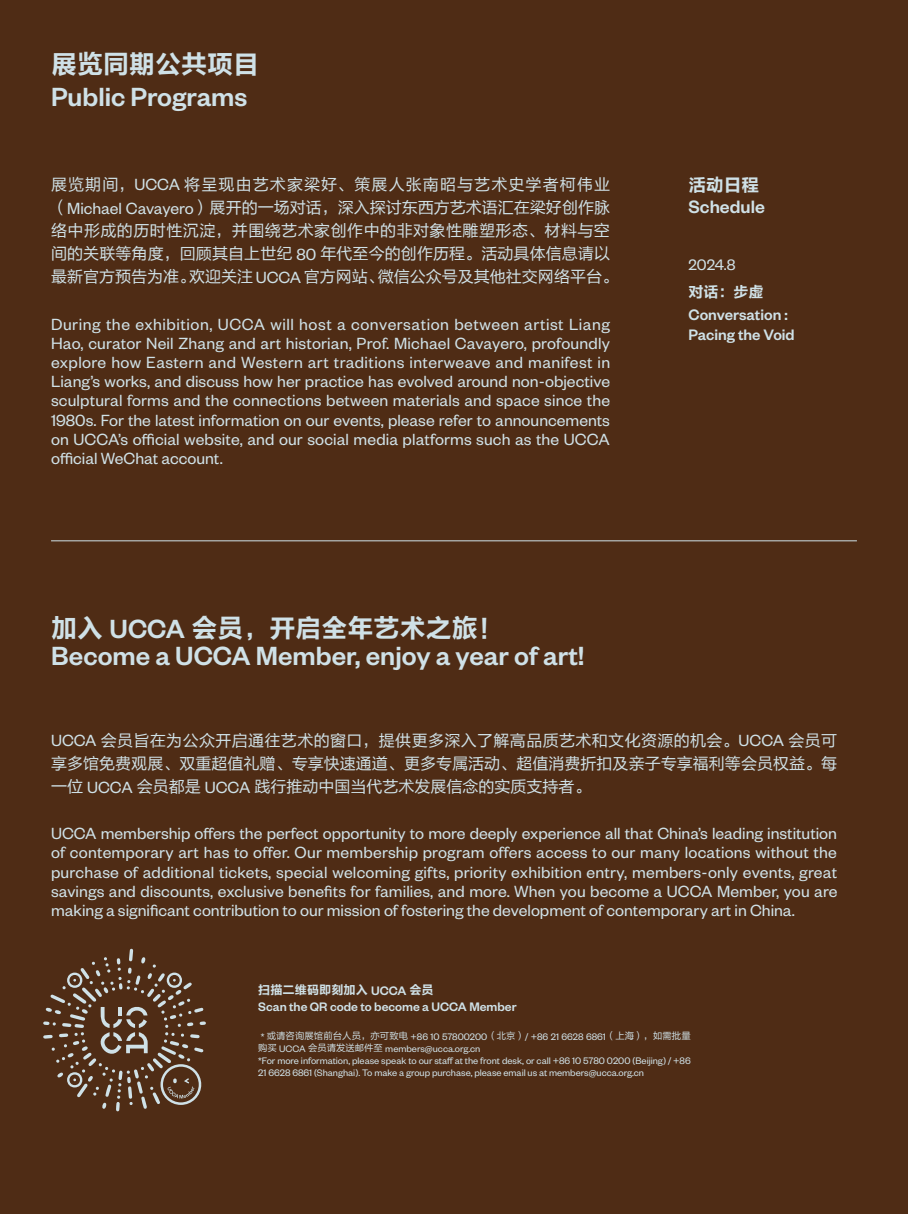
<style>
.page{position:relative;width:908px;height:1214px;background:#fff}
.page>*{position:absolute;margin:0;border:0;box-sizing:border-box;transform-origin:0 0}
.t1{font:500 28.8px "Founders Grotesk";color:#cfe1e7}
.t2{font:26px "FZLTCHK GBK1 0";color:#cfe1e7}
.t3{font:500 19.6px "Founders Grotesk";color:#cfe1e7}
.t4{font:17.8px/19.2px "Founders Grotesk";color:#cfe1e7;text-align:justify}
.t5{font:17.8px "FZLTCHK GBK1 0";color:#cfe1e7}
.t6{font:500 16.6px/19.2px "Founders Grotesk";color:#cfe1e7}
.t7{font:16.6px "Founders Grotesk";color:#cfe1e7}
.t8{font:16px/23.2px "FZLTHK GBK1 0";color:#cfe1e7;text-align:justify}
.t9{font:15px "FZLTCHK GBK1 0";color:#cfe1e7}
.t10{font:500 13.6px "Founders Grotesk";color:#cfe1e7}
.t11{font:12.2px "FZLTCHK GBK1 0";color:#cfe1e7}
.t12{font:10.4px/12px "Founders Grotesk";color:#cfe1e7}
.s1{font-family:"Founders Grotesk";font-size:17.8px}
.s2{font-family:"Founders Grotesk";font-weight:500;font-size:28.8px}
.s3{font-family:"Founders Grotesk";font-weight:500;font-size:13.6px}
.s4{font-family:"FZLTHK GBK1 0";font-size:9.4px}
</style>
<div class="page">
<div style="left:0;top:0;width:907px;height:1213px;background:#4f2c15"></div>
<hr style="left:51px;top:540px;width:805px;height:1px;background:#cfe1e7">
<svg style="left:43px;top:948px;width:163px;height:163px"></svg>
<h2 class="t2" style="left:51px;top:50px;width:209px">展览同期公共项目</h2>
<h1 class="t1" style="left:51px;top:79px;width:198px">Public Programs</h1>
<p class="t8" style="left:51px;top:173px;width:568px;text-align:left">展览期间，<span class="s1">UCCA</span> 将呈现由艺术家梁好、策展人张南昭与艺术史学者柯伟业（<span class="s1">Michael Cavayero</span>）展开的一场对话，深入探讨东西方艺术语汇在梁好创作脉络中形成的历时性沉淀，并围绕艺术家创作中的非对象性雕塑形态、材料与空间的关联等角度，回顾其自上世纪 <span class="s1">80</span> 年代至今的创作历程。活动具体信息请以最新官方预告为准。欢迎关注 <span class="s1">UCCA</span> 官方网站、微信公众号及其他社交网络平台。</p>
<p class="t4" style="left:51px;top:313px;width:560px">During the exhibition, UCCA will host a conversation between artist Liang Hao, curator Neil Zhang and art historian, Prof. Michael Cavayero, profoundly explore how Eastern and Western art traditions interweave and manifest in Liang’s works, and discuss how her practice has evolved around non-objective sculptural forms and the connections between materials and space since the 1980s. For the latest information on our events, please refer to announcements on UCCA’s official website, and our social media platforms such as the UCCA official WeChat account.</p>
<h2 class="t2" style="left:51px;top:613px;width:454px">加入 <span class="s2">UCCA</span> 会员，开启全年艺术之旅！</h2>
<h1 class="t1" style="left:51px;top:637px;width:534px">Become a UCCA Member, enjoy a year of art!</h1>
<p class="t5" style="left:688px;top:175px;width:72px">活动日程</p>
<p class="t3" style="left:688px;top:195px;width:78px">Schedule</p>
<p class="t7" style="left:688px;top:254px;width:48px">2024.8</p>
<p class="t9" style="left:688px;top:284px;width:76px">对话：步虚</p>
<p class="t6" style="left:688px;top:304px;width:108px">Conversation :<br>Pacing the Void</p>
<p class="t8" style="left:51px;top:728px;width:787px"><span class="s1">UCCA</span> 会员旨在为公众开启通往艺术的窗口，提供更多深入了解高品质艺术和文化资源的机会。<span class="s1">UCCA</span> 会员可享多馆免费观展、双重超值礼赠、专享快速通道、更多专属活动、超值消费折扣及亲子专享福利等会员权益。每一位 <span class="s1">UCCA</span> 会员都是 <span class="s1">UCCA</span> 践行推动中国当代艺术发展信念的实质支持者。</p>
<p class="t4" style="left:51px;top:823px;width:787px">UCCA membership offers the perfect opportunity to more deeply experience all that China’s leading institution of contemporary art has to offer. Our membership program offers access to our many locations without the purchase of additional tickets, special welcoming gifts, priority exhibition entry, members-only events, great savings and discounts, exclusive benefits for families, and more. When you become a UCCA Member, you are making a significant contribution to our mission of fostering the development of contemporary art in China.</p>
<p class="t11" style="left:258px;top:983px;width:177px">扫描二维码即刻加入 <span class="s3">UCCA</span> 会员</p>
<p class="t10" style="left:258px;top:998px;width:260px">Scan the QR code to become a UCCA Member</p>
<p class="t12" style="left:258px;top:1029px;width:434px">* <span class="s4">或请咨询展馆前台人员，亦可致电</span> +86 10 57800200<span class="s4">（北京）</span>/ +86 21 6628 6861<span class="s4">（上海），如需批量购买</span> UCCA <span class="s4">会员请发送邮件至</span> members@ucca.org.cn<br>*For more information, please speak to our staff at the front desk, or call +86 10 5780 0200 (Beijing) / +86<br>21 6628 6861 (Shanghai). To make a group purchase, please email us at members@ucca.org.cn</p>
</div>
